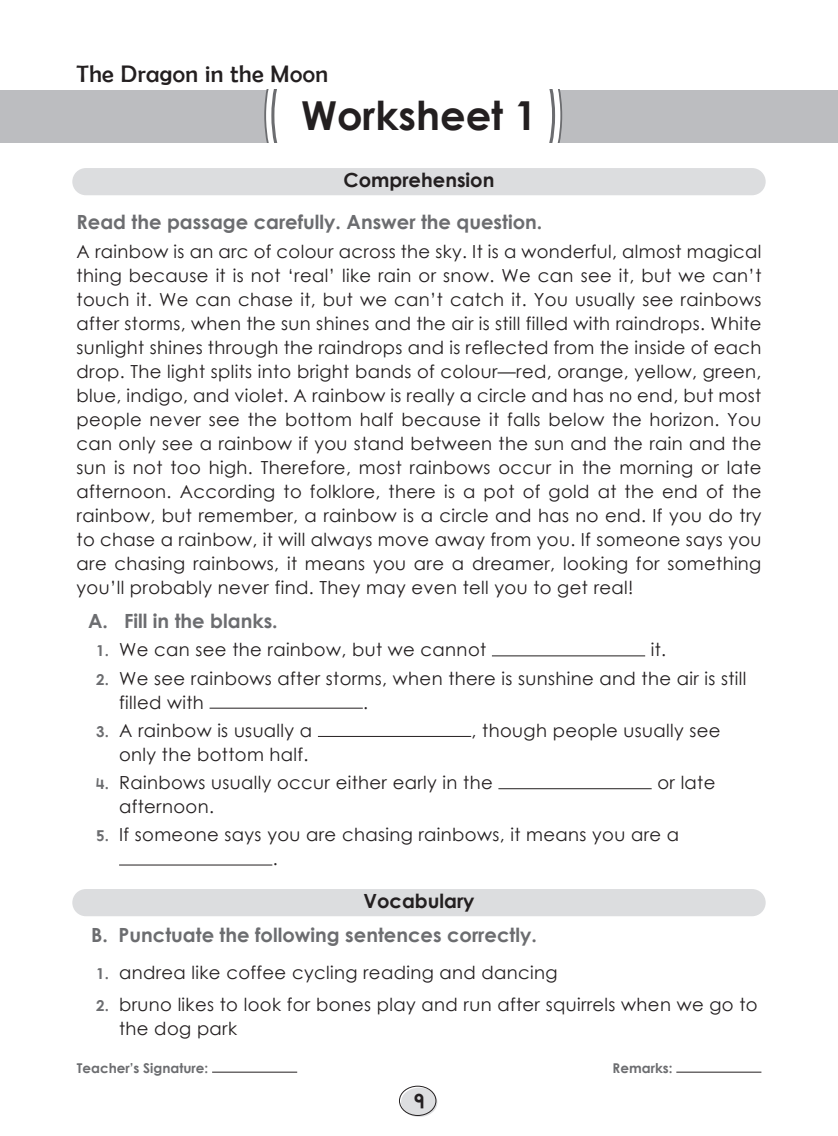
<style>
.page{position:relative;width:838px;height:1136px;background:#fff}
.page>*{position:absolute;margin:0;border:0;box-sizing:border-box;transform-origin:0 0}
.Rubric{font:39.9px "Century Gothic Bold New";color:#231f20}
.Chapter_heading{font:24px "Berlin Sans FB";letter-spacing:.02em;color:#231f20}
.Rubric-2{font:19.5px "Century Gothic Bold New";color:#6c6d70}
.Left_Heading{font:19.5px "Century Gothic Bold New";color:#6c6d70}
.Center_heading{font:19.5px "Century Gothic Bold New";color:#231f20}
.Text{font:18px/24px "Century Gothic Regular New";letter-spacing:.02em;color:#231f20;text-align:justify}
.Sub_rubric{font:18px/24px "Century Gothic Regular New";letter-spacing:.02em;color:#231f20}
.t1{font:13.5px "Century Gothic Bold New";color:#6c6d70}
.s1{font-family:"Century Gothic Bold New";font-size:15px;color:#6c6d70}
</style>
<div class="page">
<hr style="left:212px;top:1071px;width:85px;height:1px;background:#231f20">
<hr style="left:676px;top:1071px;width:85px;height:1px;background:#231f20">
<div style="left:401px;top:1087px;width:36px;height:29px;background:#dddee0;border-radius:50%"></div>
<div style="left:399px;top:1085px;width:37px;height:30px;border:1px solid #231f20;border-radius:50%"></div>
<div style="left:72px;top:168px;width:693px;height:27px;background:#dcdddf;border-radius:14px"></div>
<div style="left:72px;top:888px;width:693px;height:28px;background:#dcdddf;border-radius:14px"></div>
<hr style="left:492px;top:655px;width:153px;height:1px;background:#231f20">
<hr style="left:209px;top:707px;width:154px;height:1px;background:#231f20">
<hr style="left:318px;top:736px;width:153px;height:1px;background:#231f20">
<hr style="left:498px;top:788px;width:153px;height:1px;background:#231f20">
<hr style="left:119px;top:864px;width:153px;height:1px;background:#231f20">
<div style="left:0;top:90px;width:838px;height:52px;background:#bcbdc0"></div>
<div style="left:264px;top:90px;width:298px;height:52px;background:#fff"></div>
<p class="Chapter_heading" style="left:77px;top:60px;width:253px">The Dragon in the Moon</p>
<p class="Rubric" style="left:301px;top:85px;width:237px">Worksheet 1</p>
<p class="Center_heading" style="left:343px;top:165px;width:152px">Comprehension</p>
<p class="Left_Heading" style="left:77px;top:207px;width:467px">Read the passage carefully. Answer the question.</p>
<p class="Text" style="left:77px;top:239px;width:686px">A rainbow is an arc of colour across the sky. It is a wonderful, almost magical thing because it is not ‘real’ like rain or snow. We can see it, but we can’t touch it. We can chase it, but we can’t catch it. You usually see rainbows after storms, when the sun shines and the air is still filled with raindrops. White sunlight shines through the raindrops and is reflected from the inside of each drop. The light splits into bright bands of colour—red, orange, yellow, green, blue, indigo, and violet. A rainbow is really a circle and has no end, but most people never see the bottom half because it falls below the horizon. You can only see a rainbow if you stand between the sun and the rain and the sun is not too high. Therefore, most rainbows occur in the morning or late afternoon. According to folklore, there is a pot of gold at the end of the rainbow, but remember, a rainbow is a circle and has no end. If you do try to chase a rainbow, it will always move away from you. If someone says you are chasing rainbows, it means you are a dreamer, looking for something you’ll probably never find. They may even tell you to get real!</p>
<p class="Rubric-2" style="left:88px;top:606px;width:191px">A. Fill in the blanks.</p>
<p class="Sub_rubric" style="left:96px;top:637px;width:392px"><span class="s1">1.</span> We can see the rainbow, but we cannot</p>
<p class="Sub_rubric" style="left:651px;top:637px;width:17px">it.</p>
<p class="Sub_rubric" style="left:119px;top:665px;width:629px;text-indent:-23px"><span class="s1">2.</span> We see rainbows after storms, when there is sunshine and the air is still filled with</p>
<p class="Sub_rubric" style="left:363px;top:689px;width:6px">.</p>
<p class="Sub_rubric" style="left:96px;top:718px;width:218px"><span class="s1">3.</span> A rainbow is usually a</p>
<p class="Sub_rubric" style="left:471px;top:718px;width:250px">, though people usually see</p>
<p class="Sub_rubric" style="left:119px;top:742px;width:191px">only the bottom half.</p>
<p class="Sub_rubric" style="left:96px;top:770px;width:398px"><span class="s1">4.</span> Rainbows usually occur either early in the</p>
<p class="Sub_rubric" style="left:657px;top:770px;width:60px">or late</p>
<p class="Sub_rubric" style="left:119px;top:794px;width:96px">afternoon.</p>
<p class="Sub_rubric" style="left:273px;top:822px;width:408px;text-indent:-177px"><span class="s1">5.</span> If someone says you are chasing rainbows, it means you are a .</p>
<p class="Center_heading" style="left:363px;top:885px;width:113px">Vocabulary</p>
<p class="Rubric-2" style="left:91px;top:919px;width:447px">B. Punctuate the following sentences correctly.</p>
<p class="Sub_rubric" style="left:96px;top:959px;width:463px"><span class="s1">1.</span> andrea like coffee cycling reading and dancing</p>
<p class="Sub_rubric" style="left:119px;top:992px;width:640px;text-indent:-23px"><span class="s1">2.</span> bruno likes to look for bones play and run after squirrels when we go to the dog park</p>
<p class="t1" style="left:77px;top:1057px;width:133px">Teacher’s Signature:</p>
<p class="t1" style="left:612px;top:1057px;width:61px">Remarks:</p>
<p class="Center_heading" style="left:413px;top:1085px;width:12px">9</p>
</div>
